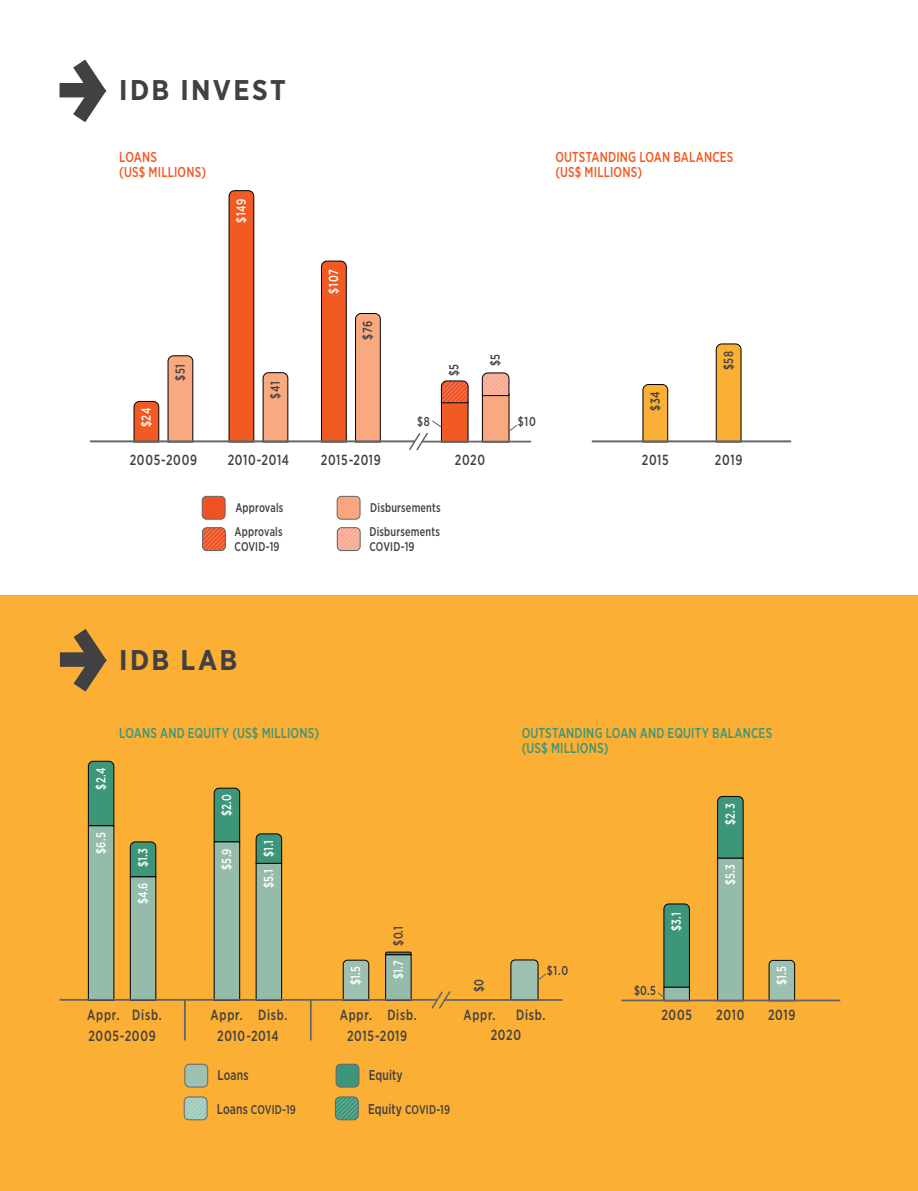
<style>
.page{position:relative;width:918px;height:1191px;background:#fff}
.page>*{position:absolute;margin:0;border:0;box-sizing:border-box;transform-origin:0 0}
.t1{font:700 28.5px "Gotham Narrow";letter-spacing:.08em;color:#414042}
.t2{font:500 14.7px "Gotham Narrow";letter-spacing:.06em;color:#414042;scale:.83 1}
.t3{font:500 14.4px/15px "Gotham Narrow";letter-spacing:.01em;color:#3d967a;scale:.83 1}
.t4{font:500 14.4px/15px "Gotham Narrow";letter-spacing:.01em;color:#f15a22;scale:.83 1}
.t5{font:500 14.25px "Gotham Narrow";letter-spacing:.01em;color:#414042;scale:.83 1}
.t6{font:500 13.05px "Gotham Narrow";letter-spacing:.065em;color:#414042;scale:.83 1}
.t7{font:500 13.05px "Gotham Narrow";letter-spacing:.055em;color:#fff;scale:.83 1}
.t8{font:500 12.9px "Gotham Narrow";color:#fff;scale:.83 1}
.t9{font:500 12.9px "Gotham Narrow";color:#414042;scale:.83 1}
.t10{font:500 12.6px/15px "Gotham Narrow";letter-spacing:.015em;color:#414042;scale:.83 1}
.s1{font-size:14.25px}
</style>
<div class="page">
<div style="left:0;top:595px;width:918px;height:596px;background:#fbaf34"></div>
<svg style="left:59px;top:59px;width:48px;height:64px"></svg>
<div style="left:60px;top:83px;width:40px;height:14px;background:#414042"></div>
<svg style="left:73px;top:629px;width:34px;height:63px"></svg>
<div style="left:60px;top:652px;width:40px;height:15px;background:#414042"></div>
<div style="left:482px;top:394px;width:27px;height:48px;background:#f9a980"></div>
<div style="left:482px;top:393px;width:27px;height:49px;border:1px solid #000"></div>
<svg style="left:229px;top:190px;width:25px;height:250px;background:#e45621"></svg>
<svg style="left:321px;top:261px;width:26px;height:179px;background:#dd5421"></svg>
<svg style="left:355px;top:313px;width:26px;height:127px;background:#e49b76"></svg>
<svg style="left:134px;top:401px;width:25px;height:39px"></svg>
<svg style="left:168px;top:355px;width:25px;height:85px;background:#ea9f79"></svg>
<svg style="left:263px;top:372px;width:25px;height:68px;background:#e99f79"></svg>
<svg style="left:642px;top:384px;width:26px;height:56px"></svg>
<svg style="left:716px;top:343px;width:26px;height:97px;background:#e7a336"></svg>
<hr style="left:592px;top:440px;width:199px;height:2px;background:#636466">
<hr style="left:90px;top:440px;width:325px;height:2px;background:#636466">
<div style="left:202px;top:496px;width:23px;height:23px;background:#f05323;border-radius:4px"></div>
<div style="left:202px;top:496px;width:23px;height:23px;border:1px solid #636466;border-radius:4px"></div>
<div style="left:337px;top:496px;width:23px;height:23px;background:#f9a67f;border-radius:4px"></div>
<div style="left:337px;top:496px;width:23px;height:23px;border:1px solid #636466;border-radius:4px"></div>
<svg style="left:482px;top:372px;width:27px;height:24px"></svg>
<svg style="left:204px;top:529px;width:20px;height:20px"></svg>
<div style="left:202px;top:527px;width:24px;height:24px;border:1px solid #636466;border-radius:4px"></div>
<svg style="left:337px;top:528px;width:23px;height:22px"></svg>
<div style="left:337px;top:527px;width:23px;height:24px;border:1px solid #636466;border-radius:4px"></div>
<div style="left:441px;top:402px;width:27px;height:40px;background:#f15a22"></div>
<hr style="left:422px;top:441px;width:109px;height:1px;background:#636466">
<svg style="left:509px;top:424px;width:8px;height:8px"></svg>
<svg style="left:408px;top:420px;width:34px;height:31px"></svg>
<svg style="left:441px;top:380px;width:28px;height:23px"></svg>
<hr style="left:184px;top:999px;width:2px;height:41px;background:#636466">
<hr style="left:310px;top:999px;width:2px;height:41px;background:#636466">
<svg style="left:717px;top:796px;width:27px;height:62px;background:#3b886d"></svg>
<div style="left:718px;top:858px;width:25px;height:142px;background:#95bbab"></div>
<div style="left:717px;top:858px;width:26px;height:143px;border:1px solid #000"></div>
<svg style="left:769px;top:960px;width:26px;height:39px"></svg>
<svg style="left:214px;top:787px;width:26px;height:54px"></svg>
<div style="left:214px;top:842px;width:26px;height:158px;background:#95bbab"></div>
<div style="left:214px;top:841px;width:26px;height:159px;border:1px solid #000"></div>
<svg style="left:256px;top:833px;width:26px;height:30px"></svg>
<div style="left:256px;top:863px;width:26px;height:137px;background:#95bbab"></div>
<div style="left:256px;top:863px;width:26px;height:137px;border:1px solid #000"></div>
<svg style="left:343px;top:959px;width:26px;height:40px"></svg>
<svg style="left:385px;top:951px;width:27px;height:4px"></svg>
<div style="left:386px;top:954px;width:25px;height:46px;background:#95bbab"></div>
<div style="left:385px;top:954px;width:26px;height:46px;border:1px solid #000"></div>
<svg style="left:88px;top:761px;width:26px;height:64px;background:#3a8b70"></svg>
<div style="left:88px;top:825px;width:26px;height:175px;background:#95bbab"></div>
<div style="left:88px;top:825px;width:26px;height:175px;border:1px solid #000"></div>
<svg style="left:130px;top:841px;width:26px;height:35px"></svg>
<div style="left:130px;top:877px;width:26px;height:123px;background:#95bbab"></div>
<div style="left:130px;top:876px;width:26px;height:124px;border:1px solid #000"></div>
<svg style="left:657px;top:903px;width:33px;height:96px"></svg>
<hr style="left:621px;top:999px;width:219px;height:2px;background:#636466">
<hr style="left:60px;top:999px;width:377px;height:1px;background:#636466">
<div style="left:185px;top:1064px;width:23px;height:23px;background:#9ec0b1;border-radius:5px"></div>
<div style="left:185px;top:1064px;width:23px;height:23px;border:1px solid #636466;border-radius:5px"></div>
<svg style="left:184px;top:1098px;width:23px;height:21px"></svg>
<div style="left:184px;top:1096px;width:23px;height:24px;border:1px solid #636466;border-radius:5px"></div>
<div style="left:336px;top:1064px;width:23px;height:23px;background:#3d967a;border-radius:5px"></div>
<div style="left:336px;top:1064px;width:23px;height:23px;border:1px solid #636466;border-radius:5px"></div>
<svg style="left:335px;top:1098px;width:23px;height:21px"></svg>
<div style="left:335px;top:1096px;width:23px;height:24px;border:1px solid #636466;border-radius:5px"></div>
<svg style="left:430px;top:991px;width:22px;height:18px"></svg>
<hr style="left:444px;top:999px;width:119px;height:1px;background:#636466">
<svg style="left:511px;top:959px;width:36px;height:41px"></svg>
<h1 class="t1" style="left:119px;top:72px;width:168px">IDB INVEST</h1>
<p class="t4" style="left:119px;top:149px;width:106px">LOANS<br>(US$ MILLIONS)</p>
<p class="t4" style="left:555px;top:149px;width:216px">OUTSTANDING LOAN BALANCES (US$ MILLIONS)</p>
<p class="t7" style="left:138px;top:427px;width:25px;rotate:-90deg">$24</p>
<p class="t6" style="left:172px;top:381px;width:22px;rotate:-90deg">$51</p>
<p class="t7" style="left:233px;top:223px;width:31px;rotate:-90deg">$149</p>
<p class="t6" style="left:267px;top:399px;width:23px;rotate:-90deg">$41</p>
<p class="t7" style="left:325px;top:294px;width:31px;rotate:-90deg">$107</p>
<p class="t6" style="left:359px;top:340px;width:25px;rotate:-90deg">$76</p>
<p class="t2" style="left:130px;top:450px;width:83px">2005-2009</p>
<p class="t2" style="left:228px;top:450px;width:76px">2010-2014</p>
<p class="t2" style="left:321px;top:450px;width:74px">2015-2019</p>
<p class="t9" style="left:446px;top:376px;width:16px;rotate:-90deg">$5</p>
<p class="t9" style="left:487px;top:366px;width:16px;rotate:-90deg">$5</p>
<p class="t9" style="left:417px;top:413px;width:17px">$8</p>
<p class="t9" style="left:518px;top:413px;width:23px">$10</p>
<p class="t2" style="left:455px;top:450px;width:38px">2020</p>
<p class="t10" style="left:235px;top:500px;width:59px">Approvals</p>
<p class="t10" style="left:370px;top:500px;width:86px">Disbursements</p>
<p class="t10" style="left:235px;top:524px;width:59px">Approvals<br>COVID-19</p>
<p class="t10" style="left:370px;top:524px;width:86px">Disbursements<br>COVID-19</p>
<h1 class="t1" style="left:119px;top:642px;width:120px">IDB LAB</h1>
<p class="t6" style="left:647px;top:411px;width:25px;rotate:-90deg">$34</p>
<p class="t6" style="left:720px;top:370px;width:25px;rotate:-90deg">$58</p>
<p class="t2" style="left:642px;top:450px;width:34px">2015</p>
<p class="t2" style="left:715px;top:450px;width:35px">2019</p>
<p class="t8" style="left:93px;top:789px;width:27px;rotate:-90deg">$2.4</p>
<p class="t8" style="left:93px;top:853px;width:27px;rotate:-90deg">$6.5</p>
<p class="t3" style="left:119px;top:725px;width:242px">LOANS AND EQUITY (US$ MILLIONS)</p>
<p class="t3" style="left:522px;top:725px;width:303px">OUTSTANDING LOAN AND EQUITY BALANCES (US$ MILLIONS)</p>
<p class="t8" style="left:135px;top:867px;width:25px;rotate:-90deg">$1.3</p>
<p class="t8" style="left:135px;top:904px;width:28px;rotate:-90deg">$4.6</p>
<p class="t8" style="left:219px;top:816px;width:28px;rotate:-90deg">$2.0</p>
<p class="t8" style="left:219px;top:869px;width:27px;rotate:-90deg">$5.9</p>
<p class="t8" style="left:261px;top:856px;width:22px;rotate:-90deg">$1.1</p>
<p class="t8" style="left:261px;top:888px;width:24px;rotate:-90deg">$5.1</p>
<p class="t8" style="left:348px;top:985px;width:25px;rotate:-90deg">$1.5</p>
<p class="t9" style="left:390px;top:945px;width:25px;rotate:-90deg">$0.1</p>
<p class="t8" style="left:390px;top:979px;width:24px;rotate:-90deg">$1.7</p>
<p class="t9" style="left:471px;top:992px;width:17px;rotate:-90deg">$0</p>
<p class="t9" style="left:547px;top:962px;width:27px">$1.0</p>
<p class="t8" style="left:668px;top:930px;width:24px;rotate:-90deg">$3.1</p>
<p class="t9" style="left:634px;top:982px;width:28px">$0.5</p>
<p class="t8" style="left:722px;top:825px;width:27px;rotate:-90deg">$2.3</p>
<p class="t8" style="left:722px;top:885px;width:27px;rotate:-90deg">$5.3</p>
<p class="t8" style="left:773px;top:985px;width:25px;rotate:-90deg">$1.5</p>
<p class="t2" style="left:87px;top:1005px;width:91px">Appr. Disb.</p>
<p class="t2" style="left:211px;top:1005px;width:94px">Appr. Disb.</p>
<p class="t2" style="left:340px;top:1005px;width:94px">Appr. Disb.</p>
<p class="t2" style="left:463px;top:1005px;width:40px">Appr.</p>
<p class="t2" style="left:516px;top:1005px;width:37px">Disb.</p>
<p class="t2" style="left:88px;top:1026px;width:83px">2005-2009</p>
<p class="t2" style="left:217px;top:1026px;width:76px">2010-2014</p>
<p class="t2" style="left:347px;top:1026px;width:74px">2015-2019</p>
<p class="t5" style="left:217px;top:1066px;width:39px">Loans</p>
<p class="t10" style="left:217px;top:1101px;width:97px"><span class="s1">Loans</span> COVID-19</p>
<p class="t5" style="left:369px;top:1066px;width:43px">Equity</p>
<p class="t10" style="left:368px;top:1101px;width:100px"><span class="s1">Equity</span> COVID-19</p>
<p class="t2" style="left:491px;top:1026px;width:38px">2020</p>
<p class="t2" style="left:661px;top:1005px;width:38px">2005</p>
<p class="t2" style="left:716px;top:1005px;width:35px">2010</p>
<p class="t2" style="left:768px;top:1005px;width:35px">2019</p>
</div>
